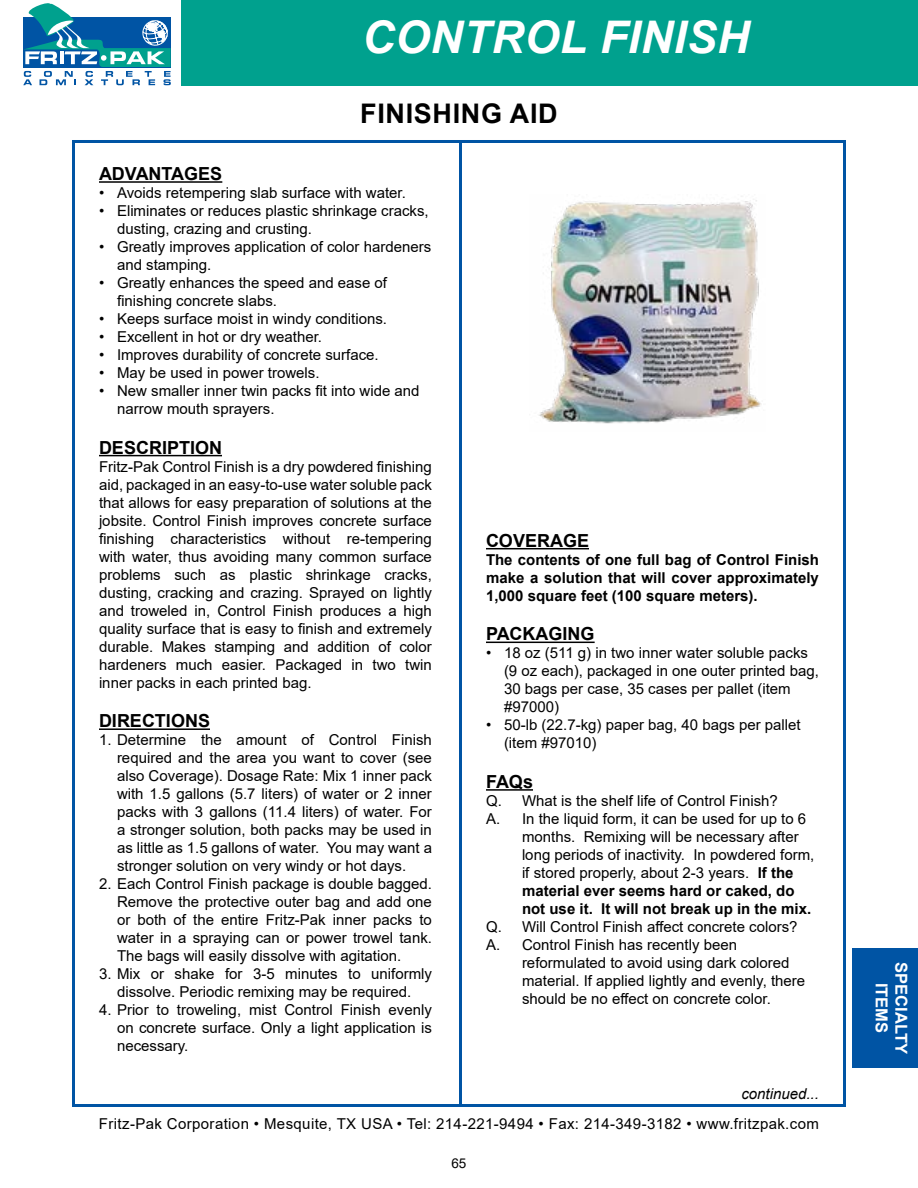
<style>
.page{position:relative;width:918px;height:1188px;background:#fff}
.page>*{position:absolute;margin:0;border:0;box-sizing:border-box;transform-origin:0 0}
.t1{font:italic 700 45px "Arial";letter-spacing:.01em;color:#fff}
.t2{font:700 27px "Arial";letter-spacing:.025em;color:#000}
.t3{font:700 18px "Arial";color:#000}
.t4{font:700 16.5px/19.8px "Arial";color:#fff;text-align:center}
.t5{font:15px/18px "Arial";color:#000}
.t6{font:700 15px/18px "Arial";color:#000;text-align:justify}
.t7{font:15px "Arial";letter-spacing:.025em;color:#000}
.t8{font:italic 15px "Arial";color:#000}
.t9{font:13.5px "Arial";color:#000}
.s1{font-weight:700}
</style>
<div class="page">
<hr style="left:459px;top:140px;width:3px;height:964px;background:#0054a4">
<svg style="left:23px;top:3px;width:148px;height:82px"></svg>
<div style="left:853px;top:948px;width:65px;height:120px;background:#0054a4"></div>
<hr style="left:99px;top:181px;width:123px;height:2px;background:#000">
<hr style="left:99px;top:455px;width:123px;height:1px;background:#000">
<hr style="left:99px;top:728px;width:111px;height:2px;background:#000">
<hr style="left:486px;top:548px;width:103px;height:1px;background:#000">
<hr style="left:486px;top:642px;width:109px;height:1px;background:#000">
<hr style="left:486px;top:789px;width:47px;height:2px;background:#000">
<div style="left:182px;top:0;width:736px;height:86px;background:#00a18e"></div>
<img style="left:539px;top:196px;width:223px;height:228px">
<h1 class="t1" style="left:362px;top:8px;width:389px">CONTROL FINISH</h1>
<h2 class="t2" style="left:360px;top:94px;width:199px">FINISHING AID</h2>
<p class="t3" style="left:99px;top:161px;width:125px">ADVANTAGES</p>
<p class="t5" style="left:99px;top:184px;width:309px">• Avoids retempering slab surface with water.</p>
<p class="t5" style="left:117px;top:202px;width:313px;text-indent:-18px">• Eliminates or reduces plastic shrinkage cracks, dusting, crazing and crusting.</p>
<p class="t5" style="left:117px;top:238px;width:316px;text-indent:-18px">• Greatly improves application of color hardeners and stamping.</p>
<p class="t5" style="left:117px;top:274px;width:272px;text-indent:-18px">• Greatly enhances the speed and ease of finishing concrete slabs.</p>
<p class="t5" style="left:99px;top:310px;width:290px">• Keeps surface moist in windy conditions.</p>
<p class="t5" style="left:99px;top:328px;width:225px">• Excellent in hot or dry weather.</p>
<p class="t5" style="left:99px;top:346px;width:281px">• Improves durability of concrete surface.</p>
<p class="t5" style="left:99px;top:364px;width:222px">• May be used in power trowels.</p>
<p class="t5" style="left:117px;top:382px;width:304px;text-indent:-18px">• New smaller inner twin packs fit into wide and narrow mouth sprayers.</p>
<p class="t3" style="left:99px;top:435px;width:125px">DESCRIPTION</p>
<p class="t5" style="left:99px;top:457px;width:334px;text-align:justify">Fritz-Pak Control Finish is a dry powdered finishing aid, packaged in an easy-to-use water soluble pack that allows for easy preparation of solutions at the jobsite. Control Finish improves concrete surface finishing characteristics without re-tempering with water, thus avoiding many common surface problems such as plastic shrinkage cracks, dusting, cracking and crazing. Sprayed on lightly and troweled in, Control Finish produces a high quality surface that is easy to finish and extremely durable. Makes stamping and addition of color hardeners much easier. Packaged in two twin inner packs in each printed bag.</p>
<p class="t3" style="left:99px;top:708px;width:113px">DIRECTIONS</p>
<p class="t5" style="left:117px;top:731px;width:317px;text-align:justify;text-indent:-18px">1. Determine the amount of Control Finish required and the area you want to cover (see also Coverage). Dosage Rate: Mix 1 inner pack with 1.5 gallons (5.7 liters) of water or 2 inner packs with 3 gallons (11.4 liters) of water. For a stronger solution, both packs may be used in as little as 1.5 gallons of water. You may want a stronger solution on very windy or hot days.</p>
<p class="t5" style="left:117px;top:875px;width:317px;text-align:justify;text-indent:-18px">2. Each Control Finish package is double bagged.<br>Remove the protective outer bag and add one or both of the entire Fritz-Pak inner packs to water in a spraying can or power trowel tank.<br>The bags will easily dissolve with agitation.</p>
<p class="t5" style="left:99px;top:965px;width:335px;text-align:center">3. Mix or shake for 3-5 minutes to uniformly dissolve. Periodic remixing may be required.</p>
<p class="t5" style="left:117px;top:1001px;width:317px;text-align:justify;text-indent:-18px">4. Prior to troweling, mist Control Finish evenly on concrete surface. Only a light application is necessary.</p>
<p class="t3" style="left:486px;top:528px;width:105px">COVERAGE</p>
<p class="t6" style="left:486px;top:551px;width:335px">The contents of one full bag of Control Finish make a solution that will cover approximately 1,000 square feet (100 square meters).</p>
<p class="t3" style="left:486px;top:621px;width:110px">PACKAGING</p>
<p class="t5" style="left:504px;top:644px;width:316px;text-indent:-18px">• 18 oz (511 g) in two inner water soluble packs (9 oz each), packaged in one outer printed bag, 30 bags per case, 35 cases per pallet (item #97000)</p>
<p class="t5" style="left:504px;top:716px;width:298px;text-indent:-18px">• 50-lb (22.7-kg) paper bag, 40 bags per pallet (item #97010)</p>
<p class="t3" style="left:486px;top:769px;width:49px">FAQs</p>
<p class="t5" style="left:486px;top:792px;width:293px">Q. What is the shelf life of Control Finish?</p>
<p class="t5" style="left:486px;top:810px;width:322px">A. In the liquid form, it can be used for up to 6</p>
<p class="t5" style="left:522px;top:828px;width:278px">months. Remixing will be necessary after</p>
<p class="t5" style="left:522px;top:846px;width:294px">long periods of inactivity. In powdered form,</p>
<p class="t5" style="left:522px;top:864px;width:273px">if stored properly, about 2-3 years. <span class="s1">If the</span></p>
<p class="t6" style="left:522px;top:882px;width:274px">material ever seems hard or caked, do</p>
<p class="t6" style="left:522px;top:900px;width:291px">not use it. It will not break up in the mix.</p>
<p class="t5" style="left:486px;top:918px;width:313px">Q. Will Control Finish affect concrete colors?<br>A. Control Finish has recently been</p>
<p class="t5" style="left:522px;top:954px;width:285px">reformulated to avoid using dark colored material. If applied lightly and evenly, there should be no effect on concrete color.</p>
<p class="t8" style="left:741px;top:1084px;width:79px">continued...</p>
<p class="t7" style="left:99px;top:1114px;width:721px">Fritz-Pak Corporation • Mesquite, TX USA • Tel: 214-221-9494 • Fax: 214-349-3182 • www.fritzpak.com</p>
<p class="t9" style="left:451px;top:1154px;width:17px">65</p>
<p class="t4" style="left:911px;top:962px;width:93px;rotate:90deg">SPECIALTY<br>ITEMS</p>
</div>
